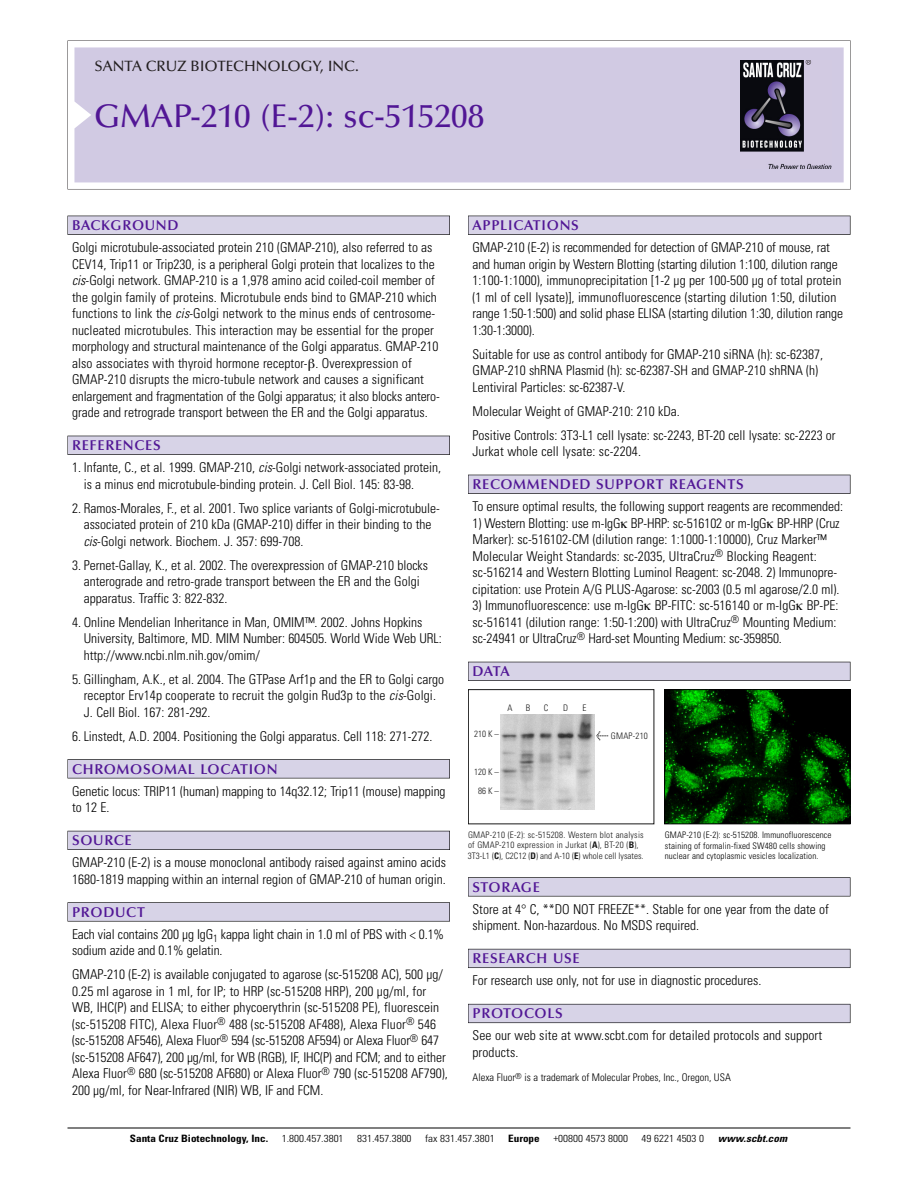
<style>
.page{position:relative;width:918px;height:1188px;background:#fff}
.page>*{position:absolute;margin:0;border:0;box-sizing:border-box;transform-origin:0 0}
.t1{font:500 33px "Optima";color:#511695}
.t2{font:500 15px "Optima";color:#231f20}
.t3{font:600 14.25px "Optima";letter-spacing:.05em;color:#511695}
.t4{font:300 condensed 13.5px/16.5px "Univers";color:#000}
.t5{font:300 condensed 10.5px "Univers";color:#000}
.t6{font:300 condensed 10.2px "Univers";color:#000;scale:1.1 1}
.t7{font:700 condensed 10.2px "Univers";color:#000;scale:1.1 1}
.t8{font:italic 700 condensed 10.2px "Univers";letter-spacing:.005em;color:#000;scale:1.1 1}
.t9{font:9px/10.5px "Univers Condensed Light+PFSPOS";letter-spacing:.025em;color:#191919}
.t10{font:300 condensed 9px/10.5px "Univers";letter-spacing:.015em;color:#000}
.s1{font-style:italic}
.s2{font-family:"Meta Plus Book Roman+LSVDGQ";font-size:10.5px}
.s3{font-family:"Univers Condensed Bold+NNIPCJ"}
</style>
<div class="page">
<svg style="left:68px;top:40px;width:783px;height:149px"></svg>
<div style="left:74px;top:47px;width:770px;height:135px;background:#d1cae3"></div>
<img style="left:741px;top:60px;width:90px;height:108px">
<div style="left:68px;top:216px;width:382px;height:19px;background:#525155"></div>
<div style="left:68px;top:216px;width:381px;height:18px;background:#d7d3e7"></div>
<div style="left:68px;top:436px;width:382px;height:19px;background:#515055"></div>
<div style="left:68px;top:436px;width:381px;height:18px;background:#d7d3e7"></div>
<div style="left:68px;top:759px;width:382px;height:19px;background:#545357"></div>
<div style="left:68px;top:760px;width:381px;height:18px;background:#d7d3e7"></div>
<div style="left:68px;top:831px;width:382px;height:19px;background:#54535a"></div>
<div style="left:68px;top:831px;width:381px;height:18px;background:#d7d3e7"></div>
<svg style="left:68px;top:902px;width:382px;height:20px"></svg>
<div style="left:68px;top:903px;width:381px;height:18px;background:#d7d3e7"></div>
<div style="left:468px;top:216px;width:382px;height:19px;background:#525155"></div>
<div style="left:468px;top:216px;width:382px;height:18px;background:#d7d3e7"></div>
<div style="left:468px;top:475px;width:382px;height:19px;background:#515055"></div>
<div style="left:468px;top:475px;width:382px;height:18px;background:#d7d3e7"></div>
<div style="left:468px;top:662px;width:382px;height:19px;background:#525158"></div>
<div style="left:468px;top:662px;width:382px;height:18px;background:#d7d3e7"></div>
<div style="left:468px;top:877px;width:382px;height:19px;background:#575759"></div>
<div style="left:468px;top:878px;width:382px;height:18px;background:#d7d3e7"></div>
<div style="left:468px;top:949px;width:382px;height:19px;background:#5b5a62"></div>
<div style="left:468px;top:949px;width:382px;height:18px;background:#d7d3e7"></div>
<div style="left:468px;top:1004px;width:382px;height:19px;background:#66646e"></div>
<div style="left:468px;top:1004px;width:382px;height:18px;background:#d7d3e7"></div>
<hr style="left:68px;top:1128px;width:782px;height:1px;background:#000">
<div style="left:468px;top:689px;width:186px;height:135px;border:1px solid #191919"></div>
<img style="left:500px;top:715px;width:94px;height:95px">
<img style="left:666px;top:691px;width:182px;height:131px">
<div style="left:664px;top:689px;width:186px;height:135px;border:1px solid #000"></div>
<p class="t2" style="left:94px;top:61px;width:266px">SANTA CRUZ BIOTECHNOLOGY, INC.</p>
<h1 class="t1" style="left:94px;top:103px;width:391px">GMAP-210 (E-2): sc-515208</h1>
<p class="t3" style="left:72px;top:219px;width:108px">BACKGROUND</p>
<p class="t4" style="left:72px;top:240px;width:369px">Golgi microtubule-associated protein 210 (GMAP-210), also referred to as CEV14, Trip11 or Trip230, is a peripheral Golgi protein that localizes to the <span class="s1">cis</span>-Golgi network. GMAP-210 is a 1,978 amino acid coiled-coil member of the golgin family of proteins. Microtubule ends bind to GMAP-210 which functions to link the <span class="s1">cis</span>-Golgi network to the minus ends of centrosome&shy;nucleated microtubules. This interaction may be essential for the proper morphology and structural maintenance of the Golgi apparatus. GMAP-210 also associates with thyroid hormone receptor- . Overexpression of GMAP-210 disrupts the micro-tubule network and causes a significant enlargement and fragmentation of the Golgi apparatus; it also blocks antero&shy;grade and retrograde transport between the ER and the Golgi apparatus.</p>
<p class="t3" style="left:72px;top:440px;width:90px">REFERENCES</p>
<p class="t4" style="left:84px;top:460px;width:359px;text-indent:-12px">1. Infante, C., et al. 1999. GMAP-210, <span class="s1">cis</span>-Golgi network-associated protein, is a minus end microtubule-binding protein. J. Cell Biol. 145: 83-98.</p>
<p class="t4" style="left:84px;top:501px;width:358px;text-indent:-12px">2. Ramos-Morales, F., et al. 2001. Two splice variants of Golgi-microtubule&shy;associated protein of 210 kDa (GMAP-210) differ in their binding to the <span class="s1">cis</span>-Golgi network. Biochem. J. 357: 699-708.</p>
<p class="t4" style="left:84px;top:558px;width:346px;text-indent:-12px">3. Pernet-Gallay, K., et al. 2002. The overexpression of GMAP-210 blocks anterograde and retro-grade transport between the ER and the Golgi apparatus. Traffic 3: 822-832.</p>
<p class="t4" style="left:84px;top:615px;width:360px;text-indent:-12px">4. Online Mendelian Inheritance in Man, OMIM™. 2002. Johns Hopkins<br>University, Baltimore, MD. MIM Number: 604505. World Wide Web URL: http://www.ncbi.nlm.nih.gov/omim/</p>
<p class="t4" style="left:84px;top:672px;width:362px;text-indent:-12px">5. Gillingham, A.K., et al. 2004. The GTPase Arf1p and the ER to Golgi cargo receptor Erv14p cooperate to recruit the golgin Rud3p to the <span class="s1">cis</span>-Golgi.<br>J. Cell Biol. 167: 281-292.</p>
<p class="t4" style="left:72px;top:729px;width:362px">6. Linstedt, A.D. 2004. Positioning the Golgi apparatus. Cell 118: 271-272.</p>
<p class="t3" style="left:72px;top:763px;width:207px">CHROMOSOMAL LOCATION</p>
<p class="t4" style="left:72px;top:784px;width:375px">Genetic locus: TRIP11 (human) mapping to 14q32.12; Trip11 (mouse) mapping to 12 E.</p>
<p class="t3" style="left:72px;top:835px;width:61px">SOURCE</p>
<p class="t4" style="left:72px;top:855px;width:375px">GMAP-210 (E-2) is a mouse monoclonal antibody raised against amino acids<br>1680-1819 mapping within an internal region of GMAP-210 of human origin.</p>
<p class="t3" style="left:72px;top:906px;width:74px">PRODUCT</p>
<p class="t4" style="left:72px;top:927px;width:374px">Each vial contains 200 µg IgG<sub>1</sub> kappa light chain in 1.0 ml of PBS with &lt; 0.1% sodium azide and 0.1% gelatin.</p>
<p class="t4" style="left:72px;top:967px;width:377px">GMAP-210 (E-2) is available conjugated to agarose (sc-515208 AC), 500 µg/ 0.25 ml agarose in 1 ml, for IP; to HRP (sc-515208 HRP), 200 µg/ml, for WB, IHC(P) and ELISA; to either phycoerythrin (sc-515208 PE), fluorescein (sc-515208 FITC), Alexa Fluor<sup>®</sup> 488 (sc-515208 AF488), Alexa Fluor<sup>®</sup> 546 (sc-515208 AF546), Alexa Fluor<sup>®</sup> 594 (sc-515208 AF594) or Alexa Fluor<sup>®</sup> 647 (sc-515208 AF647), 200 µg/ml, for WB (RGB), IF, IHC(P) and FCM; and to either Alexa Fluor<sup>®</sup> 680 (sc-515208 AF680) or Alexa Fluor<sup>®</sup> 790 (sc-515208 AF790), 200 µg/ml, for Near-Infrared (NIR) WB, IF and FCM.</p>
<p class="t3" style="left:473px;top:219px;width:108px">APPLICATIONS</p>
<p class="t4" style="left:473px;top:240px;width:372px">GMAP-210 (E-2) is recommended for detection of GMAP-210 of mouse, rat and human origin by Western Blotting (starting dilution 1:100, dilution range 1:100-1:1000), immunoprecipitation [1-2 µg per 100-500 µg of total protein (1 ml of cell lysate)], immunofluorescence (starting dilution 1:50, dilution range 1:50-1:500) and solid phase ELISA (starting dilution 1:30, dilution range 1:30-1:3000).</p>
<p class="t4" style="left:473px;top:347px;width:352px">Suitable for use as control antibody for GMAP-210 siRNA (h): sc-62387,<br>GMAP-210 shRNA Plasmid (h): sc-62387-SH and GMAP-210 shRNA (h)<br>Lentiviral Particles: sc-62387-V.</p>
<p class="t4" style="left:473px;top:400px;width:365px;line-height:24px">Molecular Weight of GMAP-210: 210 kDa.<br>Positive Controls: 3T3-L1 cell lysate: sc-2243, BT-20 cell lysate: sc-2223 or</p>
<p class="t4" style="left:473px;top:444px;width:170px">Jurkat whole cell lysate: sc-2204.</p>
<p class="t3" style="left:473px;top:479px;width:273px">RECOMMENDED SUPPORT REAGENTS</p>
<p class="t4" style="left:473px;top:499px;width:372px">To ensure optimal results, the following support reagents are recommended:</p>
<p class="t4" style="left:473px;top:516px;width:369px">1) Western Blotting: use m-IgG BP-HRP: sc-516102 or m-IgG BP-HRP (Cruz Marker): sc-516102-CM (dilution range: 1:1000-1:10000), Cruz Marker™ Molecular Weight Standards: sc-2035, UltraCruz<sup>®</sup> Blocking Reagent: sc-516214 and Western Blotting Luminol Reagent: sc-2048. 2) Immunopre&shy;cipitation: use Protein A/G PLUS-Agarose: sc-2003 (0.5 ml agarose/2.0 ml).</p>
<p class="t4" style="left:473px;top:598px;width:368px">3) Immunofluorescence: use m-IgG BP-FITC: sc-516140 or m-IgG BP-PE: sc-516141 (dilution range: 1:50-1:200) with UltraCruz<sup>®</sup> Mounting Medium: sc-24941 or UltraCruz<sup>®</sup> Hard-set Mounting Medium: sc-359850.</p>
<p class="t3" style="left:473px;top:666px;width:39px">DATA</p>
<p class="t9" style="left:474px;top:729px;width:26px">210 K –</p>
<p class="t9" style="left:474px;top:763px;width:26px;line-height:18.9px;text-align:center">120 K –<br>86K–</p>
<p class="t9" style="left:507px;top:704px;width:7px">A</p>
<p class="t9" style="left:526px;top:704px;width:6px">B</p>
<p class="t9" style="left:544px;top:704px;width:6px">C</p>
<p class="t9" style="left:563px;top:704px;width:7px">D</p>
<p class="t9" style="left:583px;top:704px;width:5px">E</p>
<p class="t9" style="left:596px;top:731px;width:53px"><span class="s2">&lt;</span> GMAP-210</p>
<p class="t9" style="left:468px;top:830px;width:177px">GMAP-210 (E-2): sc-515208. Western blot analysis of GMAP-210 expression in Jurkat (<span class="s3">A</span>), BT-20 (<span class="s3">B</span>),<br>3T3-L1 (<span class="s3">C</span>), C2C12 (<span class="s3">D</span>) and A-10 (<span class="s3">E</span>) whole cell lysates.</p>
<p class="t10" style="left:665px;top:831px;width:168px">GMAP-210 (E-2): sc-515208. Immunofluorescence staining of formalin-fixed SW480 cells showing nuclear and cytoplasmic vesicles localization.</p>
<p class="t3" style="left:473px;top:881px;width:69px">STORAGE</p>
<p class="t4" style="left:473px;top:902px;width:358px">Store at 4° C, **DO NOT FREEZE**. Stable for one year from the date of shipment. Non-hazardous. No MSDS required.</p>
<p class="t3" style="left:473px;top:953px;width:109px">RESEARCH USE</p>
<p class="t4" style="left:473px;top:973px;width:290px">For research use only, not for use in diagnostic procedures.</p>
<p class="t3" style="left:473px;top:1008px;width:92px">PROTOCOLS</p>
<p class="t4" style="left:473px;top:1028px;width:351px">See our web site at www.scbt.com for detailed protocols and support products.</p>
<p class="t5" style="left:473px;top:1073px;width:260px">Alexa Fluor<sup>®</sup> is a trademark of Molecular Probes, Inc., Oregon, USA</p>
<p class="t7" style="left:130px;top:1135px;width:127px">Santa Cruz Biotechnology, Inc.</p>
<p class="t6" style="left:282px;top:1135px;width:58px">1.800.457.3801</p>
<p class="t6" style="left:357px;top:1135px;width:51px">831.457.3800</p>
<p class="t6" style="left:425px;top:1135px;width:65px">fax 831.457.3801</p>
<p class="t7" style="left:508px;top:1135px;width:30px">Europe</p>
<p class="t6" style="left:553px;top:1135px;width:69px">+00800 4573 8000</p>
<p class="t6" style="left:642px;top:1135px;width:58px">49 6221 4503 0</p>
<p class="t8" style="left:718px;top:1135px;width:64px">www.scbt.com</p>
</div>
